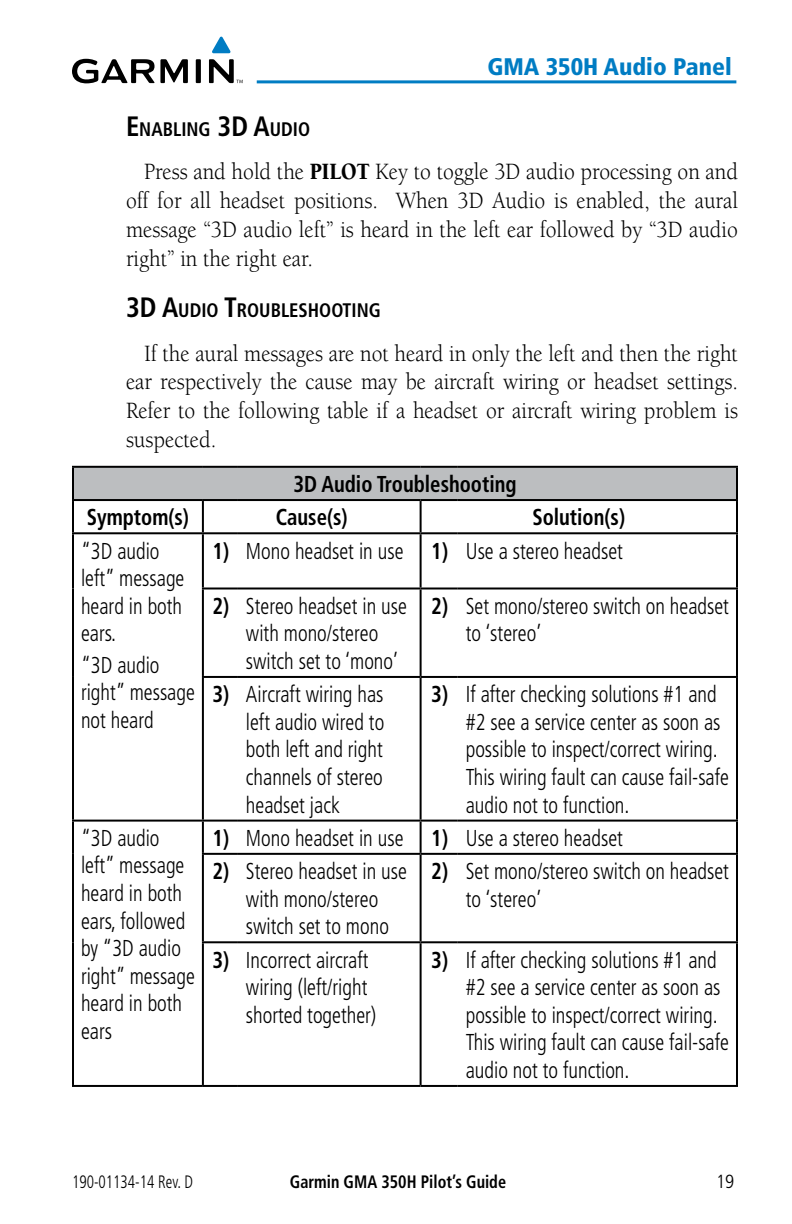
<style>
.page{position:relative;width:792px;height:1224px;background:#fff}
.page>*{position:absolute;margin:0;border:0;box-sizing:border-box;transform-origin:0 0}
.Text_4{font:24px/28.8px "Berkeley";color:#000;text-align:justify;scale:.9 1}
.t1{font:900 condensed 24px "Frutiger";color:#007cc3}
.Table_Entry_Left{font:300 condensed 23px/27.6px "Frutiger";color:#000;scale:.9 1}
.Table_Title_Left{font:700 condensed 23px "Frutiger";color:#000;scale:.9 1}
.Table_Title_Centered{font:700 condensed 23px "Frutiger";color:#000;scale:.9 1}
.Heading_4{font:700 condensed 19.6px "Frutiger";color:#000;scale:.95 1}
.t2{font:300 condensed 19px "Frutiger";color:#000}
.t3{font:700 condensed 18px "Frutiger";color:#000;scale:.9 1}
.t4{font:300 condensed 18px "Frutiger";color:#000;scale:.85 1}
.s1{font-size:28px}
.s2{font-weight:900}
</style>
<div class="page">
<div style="left:73px;top:467px;width:664px;height:33px;background:#bcbec0"></div>
<hr style="left:72px;top:466px;width:131px;height:2px;background:#000">
<hr style="left:72px;top:468px;width:2px;height:31px;background:#000">
<hr style="left:203px;top:466px;width:35px;height:2px;background:#000">
<hr style="left:238px;top:466px;width:183px;height:2px;background:#000">
<hr style="left:421px;top:466px;width:37px;height:2px;background:#000">
<hr style="left:458px;top:466px;width:280px;height:2px;background:#000">
<hr style="left:736px;top:468px;width:2px;height:31px;background:#000">
<hr style="left:72px;top:499px;width:131px;height:2px;background:#000">
<hr style="left:72px;top:501px;width:2px;height:31px;background:#000">
<hr style="left:203px;top:499px;width:35px;height:2px;background:#000">
<hr style="left:202px;top:501px;width:2px;height:31px;background:#000">
<hr style="left:238px;top:499px;width:183px;height:2px;background:#000">
<hr style="left:421px;top:499px;width:37px;height:2px;background:#000">
<hr style="left:420px;top:501px;width:2px;height:31px;background:#000">
<hr style="left:458px;top:499px;width:280px;height:2px;background:#000">
<hr style="left:736px;top:501px;width:2px;height:31px;background:#000">
<hr style="left:72px;top:532px;width:131px;height:2px;background:#000">
<hr style="left:72px;top:534px;width:2px;height:54px;background:#000">
<hr style="left:203px;top:532px;width:35px;height:2px;background:#000">
<hr style="left:202px;top:534px;width:2px;height:54px;background:#000">
<hr style="left:421px;top:532px;width:37px;height:2px;background:#000">
<hr style="left:72px;top:589px;width:2px;height:88px;background:#000">
<hr style="left:202px;top:588px;width:36px;height:2px;background:#000">
<hr style="left:202px;top:590px;width:2px;height:86px;background:#000">
<hr style="left:421px;top:588px;width:37px;height:2px;background:#000">
<hr style="left:72px;top:677px;width:2px;height:143px;background:#000">
<hr style="left:202px;top:676px;width:36px;height:2px;background:#000">
<hr style="left:202px;top:678px;width:2px;height:142px;background:#000">
<hr style="left:421px;top:676px;width:37px;height:2px;background:#000">
<hr style="left:72px;top:820px;width:131px;height:2px;background:#000">
<hr style="left:72px;top:822px;width:2px;height:32px;background:#000">
<hr style="left:203px;top:820px;width:35px;height:2px;background:#000">
<hr style="left:202px;top:822px;width:2px;height:31px;background:#000">
<hr style="left:421px;top:820px;width:37px;height:2px;background:#000">
<hr style="left:72px;top:854px;width:2px;height:88px;background:#000">
<hr style="left:202px;top:853px;width:36px;height:2px;background:#000">
<hr style="left:202px;top:855px;width:2px;height:86px;background:#000">
<hr style="left:421px;top:853px;width:37px;height:2px;background:#000">
<hr style="left:72px;top:942px;width:2px;height:143px;background:#000">
<hr style="left:202px;top:941px;width:36px;height:2px;background:#000">
<hr style="left:202px;top:943px;width:2px;height:142px;background:#000">
<hr style="left:421px;top:941px;width:37px;height:2px;background:#000">
<hr style="left:72px;top:1085px;width:131px;height:2px;background:#000">
<hr style="left:203px;top:1085px;width:35px;height:2px;background:#000">
<hr style="left:421px;top:1085px;width:37px;height:2px;background:#000">
<hr style="left:238px;top:532px;width:183px;height:2px;background:#000">
<hr style="left:420px;top:534px;width:2px;height:54px;background:#000">
<hr style="left:238px;top:588px;width:183px;height:2px;background:#000">
<hr style="left:420px;top:590px;width:2px;height:86px;background:#000">
<hr style="left:238px;top:676px;width:183px;height:2px;background:#000">
<hr style="left:420px;top:678px;width:2px;height:142px;background:#000">
<hr style="left:238px;top:820px;width:183px;height:2px;background:#000">
<hr style="left:420px;top:822px;width:2px;height:31px;background:#000">
<hr style="left:238px;top:853px;width:183px;height:2px;background:#000">
<hr style="left:420px;top:855px;width:2px;height:86px;background:#000">
<hr style="left:238px;top:941px;width:183px;height:2px;background:#000">
<hr style="left:420px;top:943px;width:2px;height:142px;background:#000">
<hr style="left:238px;top:1085px;width:183px;height:2px;background:#000">
<hr style="left:458px;top:532px;width:280px;height:2px;background:#000">
<hr style="left:736px;top:534px;width:2px;height:54px;background:#000">
<hr style="left:458px;top:588px;width:280px;height:2px;background:#000">
<hr style="left:736px;top:590px;width:2px;height:86px;background:#000">
<hr style="left:458px;top:676px;width:280px;height:2px;background:#000">
<hr style="left:736px;top:678px;width:2px;height:142px;background:#000">
<hr style="left:458px;top:820px;width:280px;height:2px;background:#000">
<hr style="left:736px;top:822px;width:2px;height:31px;background:#000">
<hr style="left:458px;top:853px;width:280px;height:2px;background:#000">
<hr style="left:736px;top:855px;width:2px;height:86px;background:#000">
<hr style="left:458px;top:941px;width:280px;height:2px;background:#000">
<hr style="left:736px;top:943px;width:2px;height:142px;background:#000">
<hr style="left:458px;top:1085px;width:280px;height:2px;background:#000">
<hr style="left:257px;top:80px;width:479px;height:3px;background:#007dc3">
<svg style="left:72px;top:59px;width:171px;height:24px"></svg>
<svg style="left:212px;top:37px;width:19px;height:16px"></svg>
<p class="t1" style="left:488px;top:52px;width:246px">GMA 350H Audio Panel</p>
<p class="Heading_4" style="left:126px;top:118px;width:195px"><span class="s1">E</span>NABLING <span class="s1">3D A</span>UDIO</p>
<p class="Text_4" style="left:126px;top:158px;width:682px;text-indent:18px">Press and hold the <span class="s2">PILOT</span> Key to toggle 3D audio processing on and off for all headset positions. When 3D Audio is enabled, the aural message “3D audio left” is heard in the left ear followed by “3D audio right” in the right ear.</p>
<p class="Heading_4" style="left:126px;top:299px;width:270px"><span class="s1">3D A</span>UDIO <span class="s1">T</span>ROUBLESHOOTING</p>
<p class="Text_4" style="left:126px;top:339px;width:682px;text-indent:18px">If the aural messages are not heard in only the left and then the right ear respectively the cause may be aircraft wiring or headset settings.<br>Refer to the following table if a headset or aircraft wiring problem is suspected.</p>
<p class="Table_Title_Centered" style="left:293px;top:470px;width:250px">3D Audio Troubleshooting</p>
<p class="Table_Title_Left" style="left:87px;top:504px;width:115px">Symptom(s)</p>
<p class="Table_Title_Left" style="left:276px;top:504px;width:82px">Cause(s)</p>
<p class="Table_Title_Left" style="left:532px;top:504px;width:105px">Solution(s)</p>
<p class="Table_Entry_Left" style="left:81px;top:537px;width:116px">“3D audio left” message heard in both ears.</p>
<p class="Table_Entry_Left" style="left:81px;top:651px;width:128px">“3D audio right” message not heard</p>
<p class="Table_Title_Left" style="left:212px;top:537px;width:20px">1)</p>
<p class="Table_Entry_Left" style="left:246px;top:537px;width:177px">Mono headset in use</p>
<p class="Table_Title_Left" style="left:431px;top:537px;width:20px">1)</p>
<p class="Table_Entry_Left" style="left:466px;top:537px;width:176px">Use a stereo headset</p>
<p class="Table_Title_Left" style="left:212px;top:592px;width:20px">2)</p>
<p class="Table_Entry_Left" style="left:246px;top:592px;width:180px">Stereo headset in use with mono/stereo switch set to ‘mono’</p>
<p class="Table_Title_Left" style="left:431px;top:592px;width:20px">2)</p>
<p class="Table_Entry_Left" style="left:466px;top:592px;width:294px">Set mono/stereo switch on headset to ‘stereo’</p>
<p class="Table_Title_Left" style="left:212px;top:681px;width:20px">3)</p>
<p class="Table_Entry_Left" style="left:246px;top:681px;width:155px;text-align:justify">Aircraft wiring has left audio wired to both left and right channels of stereo headset jack</p>
<p class="Table_Title_Left" style="left:431px;top:681px;width:20px">3)</p>
<p class="Table_Entry_Left" style="left:466px;top:681px;width:294px">If after checking solutions #1 and #2 see a service center as soon as possible to inspect/correct wiring.<br>This wiring fault can cause fail-safe audio not to function.</p>
<p class="Table_Entry_Left" style="left:81px;top:824px;width:128px">“3D audio left” message heard in both ears, followed by “3D audio right” message heard in both ears</p>
<p class="Table_Title_Left" style="left:212px;top:824px;width:20px">1)</p>
<p class="Table_Entry_Left" style="left:246px;top:824px;width:177px">Mono headset in use</p>
<p class="Table_Title_Left" style="left:431px;top:824px;width:20px">1)</p>
<p class="Table_Entry_Left" style="left:466px;top:824px;width:176px">Use a stereo headset</p>
<p class="Table_Title_Left" style="left:212px;top:857px;width:20px">2)</p>
<p class="Table_Entry_Left" style="left:246px;top:858px;width:180px">Stereo headset in use with mono/stereo switch set to mono</p>
<p class="Table_Title_Left" style="left:431px;top:857px;width:20px">2)</p>
<p class="Table_Entry_Left" style="left:466px;top:858px;width:294px">Set mono/stereo switch on headset to ‘stereo’</p>
<p class="Table_Title_Left" style="left:212px;top:946px;width:20px">3)</p>
<p class="Table_Entry_Left" style="left:246px;top:946px;width:146px">Incorrect aircraft wiring (left/right shorted together)</p>
<p class="Table_Title_Left" style="left:431px;top:946px;width:20px">3)</p>
<p class="Table_Entry_Left" style="left:466px;top:946px;width:294px">If after checking solutions #1 and #2 see a service center as soon as possible to inspect/correct wiring.<br>This wiring fault can cause fail-safe audio not to function.</p>
<p class="t4" style="left:72px;top:1172px;width:144px">190-01134-14 Rev. D</p>
<p class="t3" style="left:290px;top:1171px;width:242px">Garmin GMA 350H Pilot’s Guide</p>
<p class="t2" style="left:716px;top:1171px;width:20px">19</p>
</div>
